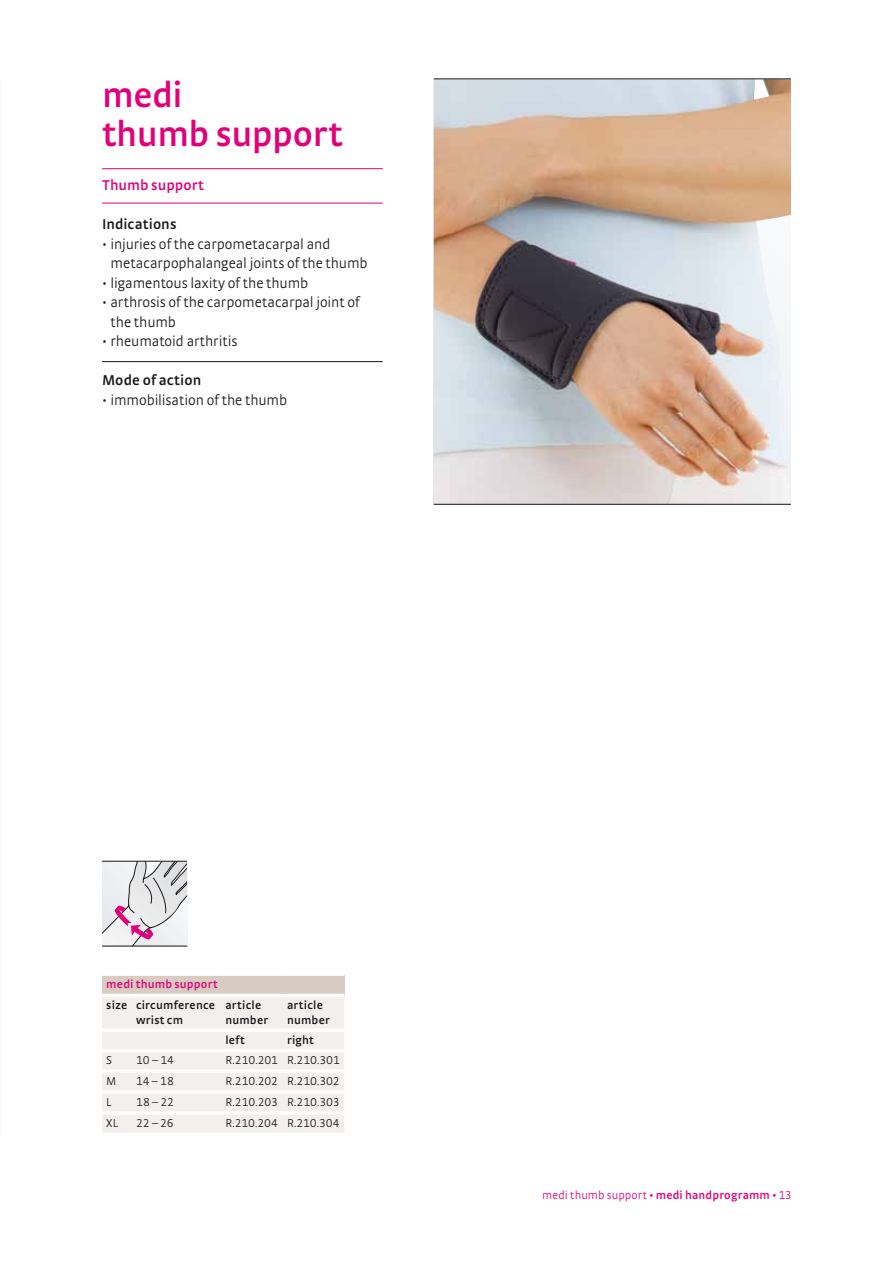
<style>
.page{position:relative;width:893px;height:1263px;background:#fff}
.page>*{position:absolute;margin:0;border:0;box-sizing:border-box;transform-origin:0 0}
.t1{font:600 36.75px/39px "medi Strada Pro";letter-spacing:-.01em;color:#e2007a}
.t2{font:300 15px/19.5px "medi Strada Pro";letter-spacing:-.005em;color:#1a171c}
.t3{font:600 15px "medi Strada Pro";letter-spacing:.005em;color:#1a171c}
.t4{font:600 15px "medi Strada Pro";letter-spacing:.005em;color:#e2007a}
.t5{font:300 12px "medi Strada Pro";letter-spacing:-.01em;color:#1a171c}
.t6{font:600 12px/14.7px "medi Strada Pro";letter-spacing:.015em;color:#1a171c}
.t7{font:300 12px "medi Strada Pro";letter-spacing:.01em;color:#e2007a}
.t8{font:600 12px "medi Strada Pro";letter-spacing:.015em;color:#e2007a}
.s1{font-weight:600}
</style>
<div class="page">
<hr style="left:102px;top:168px;width:281px;height:1px;background:#e2007a">
<hr style="left:102px;top:203px;width:281px;height:1px;background:#e2007a">
<hr style="left:102px;top:361px;width:281px;height:1px;background:#1a171c">
<img style="left:434px;top:80px;width:357px;height:424px">
<hr style="left:434px;top:79px;width:357px;height:1px;background:#1a171c">
<hr style="left:434px;top:504px;width:357px;height:1px;background:#1a171c">
<div style="left:102px;top:974px;width:242px;height:21px;background:#d8ccc2"></div>
<div style="left:102px;top:997px;width:242px;height:135px;background:#f3efec"></div>
<hr style="left:102px;top:1028px;width:30px;height:4px;background:#fff">
<hr style="left:132px;top:1028px;width:89px;height:4px;background:#fff">
<hr style="left:221px;top:1028px;width:62px;height:4px;background:#fff">
<hr style="left:283px;top:1028px;width:61px;height:4px;background:#fff">
<hr style="left:102px;top:1049px;width:30px;height:3px;background:#fff">
<hr style="left:132px;top:1049px;width:89px;height:3px;background:#fff">
<hr style="left:221px;top:1049px;width:62px;height:3px;background:#fff">
<hr style="left:283px;top:1049px;width:61px;height:3px;background:#fff">
<hr style="left:102px;top:1069px;width:30px;height:4px;background:#fff">
<hr style="left:132px;top:1069px;width:89px;height:4px;background:#fff">
<hr style="left:221px;top:1069px;width:62px;height:4px;background:#fff">
<hr style="left:283px;top:1069px;width:61px;height:4px;background:#fff">
<hr style="left:102px;top:1090px;width:30px;height:4px;background:#fff">
<hr style="left:132px;top:1090px;width:89px;height:4px;background:#fff">
<hr style="left:221px;top:1090px;width:62px;height:4px;background:#fff">
<hr style="left:283px;top:1090px;width:61px;height:4px;background:#fff">
<hr style="left:102px;top:1111px;width:30px;height:4px;background:#fff">
<hr style="left:132px;top:1111px;width:89px;height:4px;background:#fff">
<hr style="left:221px;top:1111px;width:62px;height:4px;background:#fff">
<hr style="left:283px;top:1111px;width:61px;height:4px;background:#fff">
<hr style="left:102px;top:972px;width:30px;height:4px;background:#fff">
<hr style="left:132px;top:972px;width:89px;height:4px;background:#fff">
<hr style="left:221px;top:972px;width:62px;height:4px;background:#fff">
<hr style="left:283px;top:972px;width:61px;height:4px;background:#fff">
<hr style="left:102px;top:994px;width:30px;height:3px;background:#fff">
<hr style="left:132px;top:994px;width:89px;height:3px;background:#fff">
<hr style="left:221px;top:994px;width:62px;height:3px;background:#fff">
<hr style="left:283px;top:994px;width:61px;height:3px;background:#fff">
<svg style="left:102px;top:862px;width:85px;height:84px"></svg>
<hr style="left:102px;top:946px;width:85px;height:1px;background:#1a171c">
<hr style="left:102px;top:861px;width:85px;height:1px;background:#1a171c">
<h1 class="t1" style="left:102px;top:74px;width:242px">medi<br>thumb support</h1>
<p class="t4" style="left:102px;top:175px;width:104px">Thumb support</p>
<p class="t3" style="left:102px;top:214px;width:76px">Indications</p>
<p class="t2" style="left:111px;top:234px;width:258px;text-indent:-9px">• injuries of the carpometacarpal and metacarpophalangeal joints of the thumb</p>
<p class="t2" style="left:102px;top:273px;width:208px">• ligamentous laxity of the thumb</p>
<p class="t2" style="left:111px;top:292px;width:251px;text-indent:-9px">• arthrosis of the carpometacarpal joint of the thumb</p>
<p class="t2" style="left:102px;top:331px;width:137px">• rheumatoid arthritis</p>
<p class="t3" style="left:102px;top:370px;width:101px">Mode of action</p>
<p class="t2" style="left:102px;top:390px;width:186px">• immobilisation of the thumb</p>
<p class="t8" style="left:106px;top:976px;width:113px">medi thumb support</p>
<p class="t6" style="left:106px;top:997px;width:110px;text-align:center">size circumference wrist cm</p>
<p class="t6" style="left:225px;top:997px;width:44px">article number</p>
<p class="t6" style="left:287px;top:997px;width:44px">article number</p>
<p class="t6" style="left:225px;top:1032px;width:21px">left</p>
<p class="t6" style="left:287px;top:1032px;width:28px">right</p>
<p class="t5" style="left:106px;top:1053px;width:7px">S</p>
<p class="t5" style="left:136px;top:1053px;width:39px">10 – 14</p>
<p class="t5" style="left:225px;top:1053px;width:116px">R.210.201 R.210.301</p>
<p class="t5" style="left:106px;top:1074px;width:12px">M</p>
<p class="t5" style="left:136px;top:1074px;width:39px">14 – 18</p>
<p class="t5" style="left:225px;top:1074px;width:116px">R.210.202 R.210.302</p>
<p class="t5" style="left:106px;top:1094px;width:7px">L</p>
<p class="t5" style="left:136px;top:1094px;width:40px">18 – 22</p>
<p class="t5" style="left:225px;top:1094px;width:116px">R.210.203 R.210.303</p>
<p class="t5" style="left:106px;top:1115px;width:13px">XL</p>
<p class="t5" style="left:136px;top:1115px;width:39px">22 – 26</p>
<p class="t5" style="left:225px;top:1115px;width:116px">R.210.204 R.210.304</p>
<p class="t7" style="left:542px;top:1188px;width:250px">medi thumb support <span class="s1">• medi handprogramm •</span> 13</p>
</div>
